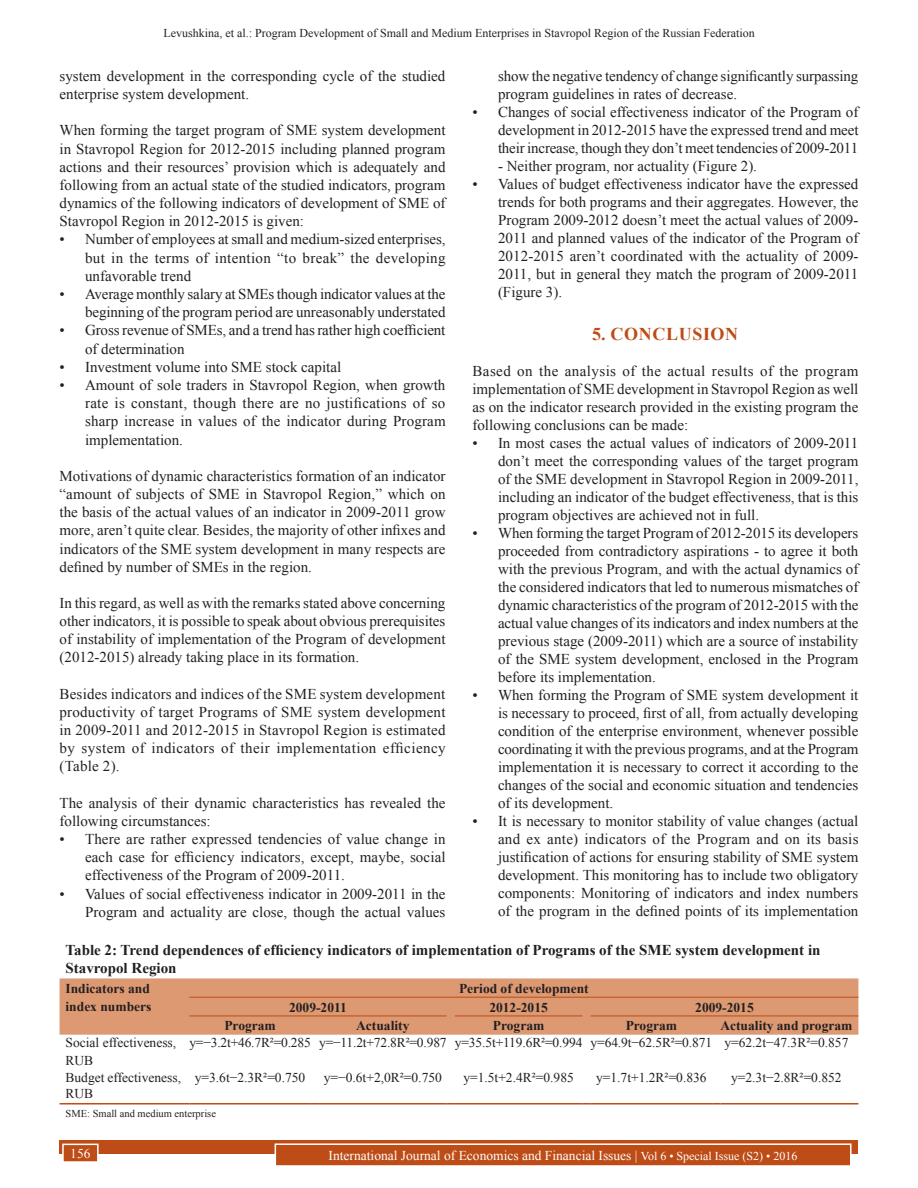
<style>
.page{position:relative;width:918px;height:1188px;background:#fff}
.page>*{position:absolute;margin:0;border:0;box-sizing:border-box;transform-origin:0 0}
.t1{font:700 18px "Times New Roman";letter-spacing:.035em;color:#bd4c16}
.L{font:15px/18px "Times New Roman";color:#231f20;text-align:justify}
.TX{font:15px/18.1px "Times New Roman";color:#231f20;text-align:justify}
.LL{font:15px/18px "Times New Roman";color:#231f20;text-align:justify}
.TX_No_After_Space{font:15px/18.1px "Times New Roman";color:#231f20;text-align:justify}
.TT{font:700 15px/18px "Times New Roman";color:#231f20}
.TB{font:13.5px/18px "Times New Roman";letter-spacing:-.01em;color:#231f20}
.TCH{font:700 13.5px/18px "Times New Roman";color:#231f20}
.TBL{font:13.5px/16.2px "Times New Roman";color:#231f20}
.t2{font:13.5px "Times New Roman";color:#fff}
.t3{font:12px "Times New Roman";color:#231f20}
.TFN{font:10.5px "Times New Roman";color:#231f20}
.s1{font-size:12px}
</style>
<div class="page">
<div style="left:60px;top:1140px;width:798px;height:13px;background:#bd4c16"></div>
<div style="left:275px;top:1144px;width:576px;height:22px;background:#bd4c16"></div>
<div style="left:275px;top:1143px;width:577px;height:24px;border:2px solid #fff"></div>
<div style="left:63px;top:1144px;width:35px;height:18px;background:#bd4c16"></div>
<div style="left:62px;top:1144px;width:37px;height:19px;border:2px solid #fff"></div>
<div style="left:60px;top:978px;width:798px;height:57px;background:#dd9972"></div>
<hr style="left:60px;top:1103px;width:121px;height:2px;background:#bd4c16">
<svg style="left:181px;top:1103px;width:8px;height:2px"></svg>
<hr style="left:189px;top:1103px;width:122px;height:2px;background:#bd4c16">
<svg style="left:311px;top:1103px;width:8px;height:2px"></svg>
<hr style="left:319px;top:1103px;width:128px;height:2px;background:#bd4c16">
<svg style="left:447px;top:1103px;width:8px;height:2px"></svg>
<hr style="left:455px;top:1103px;width:127px;height:2px;background:#bd4c16">
<svg style="left:582px;top:1103px;width:9px;height:2px"></svg>
<hr style="left:591px;top:1103px;width:121px;height:2px;background:#bd4c16">
<svg style="left:712px;top:1103px;width:8px;height:2px"></svg>
<hr style="left:720px;top:1103px;width:138px;height:2px;background:#bd4c16">
<hr style="left:189px;top:997px;width:122px;height:1px;background:#bd4c16">
<hr style="left:319px;top:997px;width:128px;height:1px;background:#bd4c16">
<hr style="left:455px;top:997px;width:127px;height:1px;background:#bd4c16">
<hr style="left:591px;top:997px;width:121px;height:1px;background:#bd4c16">
<hr style="left:720px;top:997px;width:138px;height:1px;background:#bd4c16">
<hr style="left:189px;top:1016px;width:122px;height:1px;background:#bd4c16">
<hr style="left:319px;top:1016px;width:128px;height:1px;background:#bd4c16">
<hr style="left:455px;top:1016px;width:127px;height:1px;background:#bd4c16">
<hr style="left:591px;top:1016px;width:121px;height:1px;background:#bd4c16">
<hr style="left:720px;top:1016px;width:138px;height:1px;background:#bd4c16">
<p class="t3" style="left:163px;top:25px;width:593px">Levushkina, et al.: Program Development of Small and Medium Enterprises in Stavropol Region of the Russian Federation</p>
<p class="TX" style="left:60px;top:66px;width:387px">system development in the corresponding cycle of the studied enterprise system development.</p>
<p class="TX_No_After_Space" style="left:60px;top:121px;width:387px">When forming the target program of SME system development in Stavropol Region for 2012-2015 including planned program actions and their resources’ provision which is adequately and following from an actual state of the studied indicators, program dynamics of the following indicators of development of SME of Stavropol Region in 2012-2015 is given:</p>
<p class="L" style="left:85px;top:230px;width:362px;text-indent:-26px">• Number of employees at small and medium-sized enterprises, but in the terms of intention “to break” the developing unfavorable trend</p>
<p class="L" style="left:60px;top:284px;width:387px;text-align:right">• Average monthly salary at SMEs though indicator values at the beginning of the program period are unreasonably understated</p>
<p class="L" style="left:85px;top:321px;width:362px;text-indent:-26px">• Gross revenue of SMEs, and a trend has rather high coefficient of determination</p>
<p class="L" style="left:60px;top:357px;width:283px">• Investment volume into SME stock capital</p>
<p class="LL" style="left:85px;top:375px;width:362px;text-indent:-26px">• Amount of sole traders in Stavropol Region, when growth rate is constant, though there are no justifications of so sharp increase in values of the indicator during Program implementation.</p>
<p class="TX" style="left:60px;top:466px;width:388px">Motivations of dynamic characteristics formation of an indicator “amount of subjects of SME in Stavropol Region,” which on the basis of the actual values of an indicator in 2009-2011 grow more, aren’t quite clear. Besides, the majority of other infixes and indicators of the SME system development in many respects are defined by number of SMEs in the region.</p>
<p class="TX" style="left:60px;top:593px;width:387px">In this regard, as well as with the remarks stated above concerning other indicators, it is possible to speak about obvious prerequisites of instability of implementation of the Program of development (2012-2015) already taking place in its formation.</p>
<p class="TX" style="left:60px;top:684px;width:388px">Besides indicators and indices of the SME system development productivity of target Programs of SME system development in 2009-2011 and 2012-2015 in Stavropol Region is estimated by system of indicators of their implementation efficiency (Table 2).</p>
<p class="TX_No_After_Space" style="left:60px;top:793px;width:387px">The analysis of their dynamic characteristics has revealed the following circumstances:</p>
<p class="L" style="left:85px;top:829px;width:362px;text-indent:-26px">• There are rather expressed tendencies of value change in each case for efficiency indicators, except, maybe, social effectiveness of the Program of 2009-2011.</p>
<p class="L" style="left:60px;top:884px;width:387px;text-align:right">• Values of social effectiveness indicator in 2009-2011 in the<br>Program and actuality are close, though the actual values</p>
<p class="L" style="left:498px;top:66px;width:362px">show the negative tendency of change significantly surpassing program guidelines in rates of decrease.</p>
<p class="L" style="left:498px;top:102px;width:362px;text-indent:-26px">• Changes of social effectiveness indicator of the Program of development in 2012-2015 have the expressed trend and meet their increase, though they don’t meet tendencies of 2009-2011</p>
<p class="L" style="left:498px;top:156px;width:261px">- Neither program, nor actuality (Figure 2).</p>
<p class="LL" style="left:498px;top:174px;width:362px;text-indent:-26px">• Values of budget effectiveness indicator have the expressed trends for both programs and their aggregates. However, the Program 2009-2012 doesn’t meet the actual values of 2009- 2011 and planned values of the indicator of the Program of 2012-2015 aren’t coordinated with the actuality of 2009- 2011, but in general they match the program of 2009-2011 (Figure 3).</p>
<h1 class="t1" style="left:592px;top:321px;width:147px">5. CONCLUSION</h1>
<p class="TX_No_After_Space" style="left:472px;top:361px;width:387px">Based on the analysis of the actual results of the program implementation of SME development in Stavropol Region as well as on the indicator research provided in the existing program the following conclusions can be made:</p>
<p class="L" style="left:498px;top:433px;width:362px;text-indent:-26px">• In most cases the actual values of indicators of 2009-2011 don’t meet the corresponding values of the target program of the SME development in Stavropol Region in 2009-2011, including an indicator of the budget effectiveness, that is this program objectives are achieved not in full.</p>
<p class="L" style="left:498px;top:523px;width:362px;text-indent:-26px">• When forming the target Program of 2012-2015 its developers proceeded from contradictory aspirations - to agree it both with the previous Program, and with the actual dynamics of the considered indicators that led to numerous mismatches of dynamic characteristics of the program of 2012-2015 with the actual value changes of its indicators and index numbers at the previous stage (2009-2011) which are a source of instability of the SME system development, enclosed in the Program before its implementation.</p>
<p class="L" style="left:498px;top:685px;width:362px;text-indent:-26px">• When forming the Program of SME system development it is necessary to proceed, first of all, from actually developing condition of the enterprise environment, whenever possible coordinating it with the previous programs, and at the Program implementation it is necessary to correct it according to the changes of the social and economic situation and tendencies of its development.</p>
<p class="LL" style="left:498px;top:811px;width:362px;text-indent:-26px">• It is necessary to monitor stability of value changes (actual and ex ante) indicators of the Program and on its basis justification of actions for ensuring stability of SME system development. This monitoring has to include two obligatory components: Monitoring of indicators and index numbers of the program in the defined points of its implementation</p>
<p class="TT" style="left:66px;top:941px;width:756px">Table 2: Trend dependences of efficiency indicators of implementation of Programs of the SME system development in<br>Stavropol Region</p>
<p class="TCH" style="left:66px;top:979px;width:87px">Indicators and index numbers</p>
<p class="TCH" style="left:459px;top:979px;width:131px">Period of development</p>
<p class="TCH" style="left:289px;top:998px;width:59px">2009‑2011</p>
<p class="TCH" style="left:489px;top:998px;width:60px">2012‑2015</p>
<p class="TCH" style="left:695px;top:998px;width:60px">2009‑2015</p>
<p class="TCH" style="left:224px;top:1016px;width:53px">Program</p>
<p class="TCH" style="left:356px;top:1016px;width:55px">Actuality</p>
<p class="TCH" style="left:493px;top:1016px;width:53px">Program</p>
<p class="TCH" style="left:626px;top:1016px;width:53px">Program</p>
<p class="TCH" style="left:720px;top:1016px;width:133px">Actuality and program</p>
<p class="TB" style="left:66px;top:1033px;width:112px">Social effectiveness,<br>RUB</p>
<p class="TB" style="left:189px;top:1033px;width:123px">y=−3.2t+46.7R²=0.285</p>
<p class="TB" style="left:319px;top:1033px;width:129px">y=−11.2t+72.8R²=0.987</p>
<p class="TB" style="left:455px;top:1033px;width:129px">y=35.5t+119.6R²=0.994</p>
<p class="TB" style="left:591px;top:1033px;width:123px">y=64.9t−62.5R²=0.871</p>
<p class="TB" style="left:724px;top:1033px;width:126px">y=62.2t−47.3R²=0.857</p>
<p class="TBL" style="left:66px;top:1069px;width:117px">Budget effectiveness,<br>RUB</p>
<p class="TBL" style="left:195px;top:1069px;width:112px">y=3.6t−2.3R²=0.750</p>
<p class="TBL" style="left:324px;top:1069px;width:120px">y=−0.6t+2,0R²=0.750</p>
<p class="TBL" style="left:463px;top:1069px;width:112px">y=1.5t+2.4R²=0.985</p>
<p class="TBL" style="left:596px;top:1069px;width:112px">y=1.7t+1.2R²=0.836</p>
<p class="TBL" style="left:731px;top:1069px;width:112px">y=2.3t−2.8R²=0.852</p>
<p class="TFN" style="left:66px;top:1106px;width:152px">SME: Small and medium enterprise</p>
<p class="t2" style="left:70px;top:1144px;width:22px">156</p>
<p class="t2" style="left:329px;top:1146px;width:470px">International Journal of Economics and Financial Issues | <span class="s1">Vol 6 • Special Issue (S2) • 2016</span></p>
</div>
